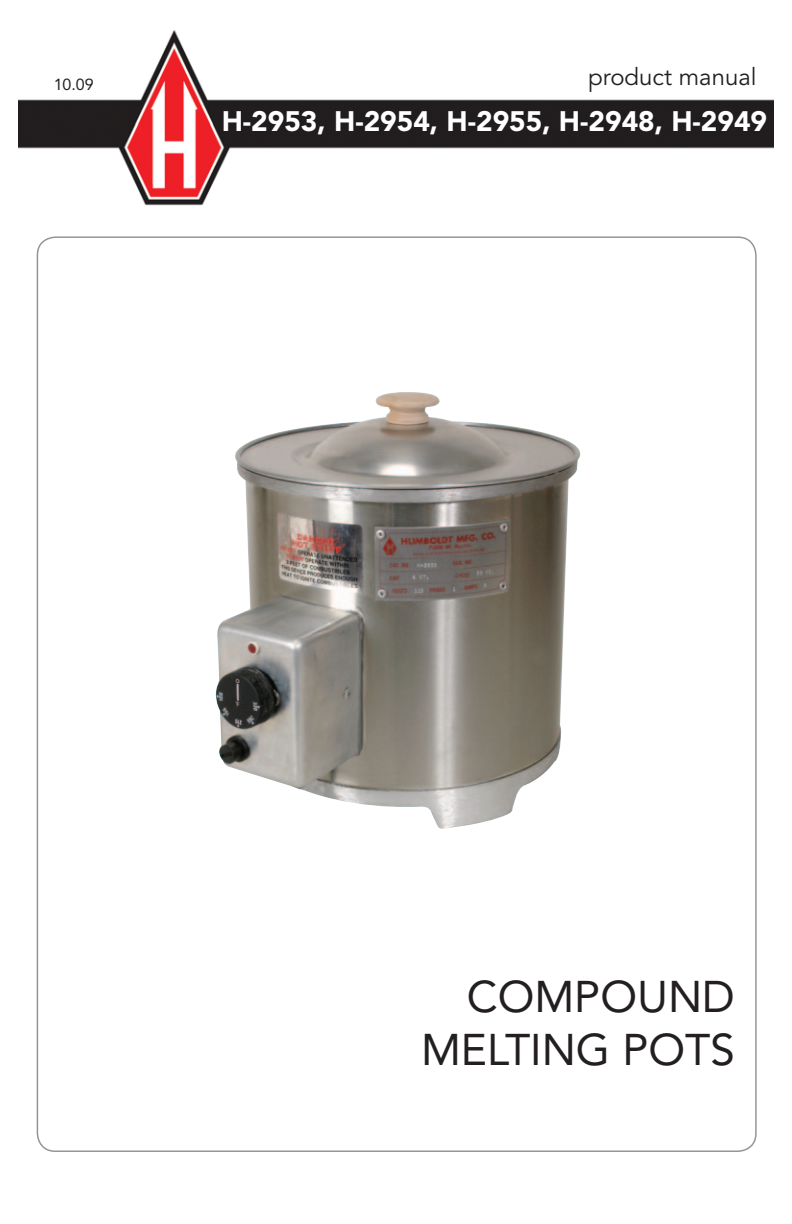
<style>
.page{position:relative;width:792px;height:1224px;background:#fff}
.page>*{position:absolute;margin:0;border:0;box-sizing:border-box;transform-origin:0 0}
.t1{font:44px/52.8px "Avenir";color:#231f20;text-align:right}
.t2{font:900 28px "Avenir";color:#fff}
.t3{font:24px "Avenir";color:#231f20}
.t4{font:16px "Avenir";color:#231f20}
</style>
<div class="page">
<img style="left:18px;top:30px;width:756px;height:176px">
<img style="left:215px;top:392px;width:366px;height:437px">
<p class="t4" style="left:54px;top:75px;width:42px">10.09</p>
<p class="t3" style="left:588px;top:63px;width:170px">product manual</p>
<p class="t2" style="left:222px;top:105px;width:547px">H-2953, H-2954, H-2955, H-2948, H-2949</p>
<h1 class="t1" style="left:421px;top:971px;width:315px">COMPOUND<br>MELTING POTS</h1>
</div>
